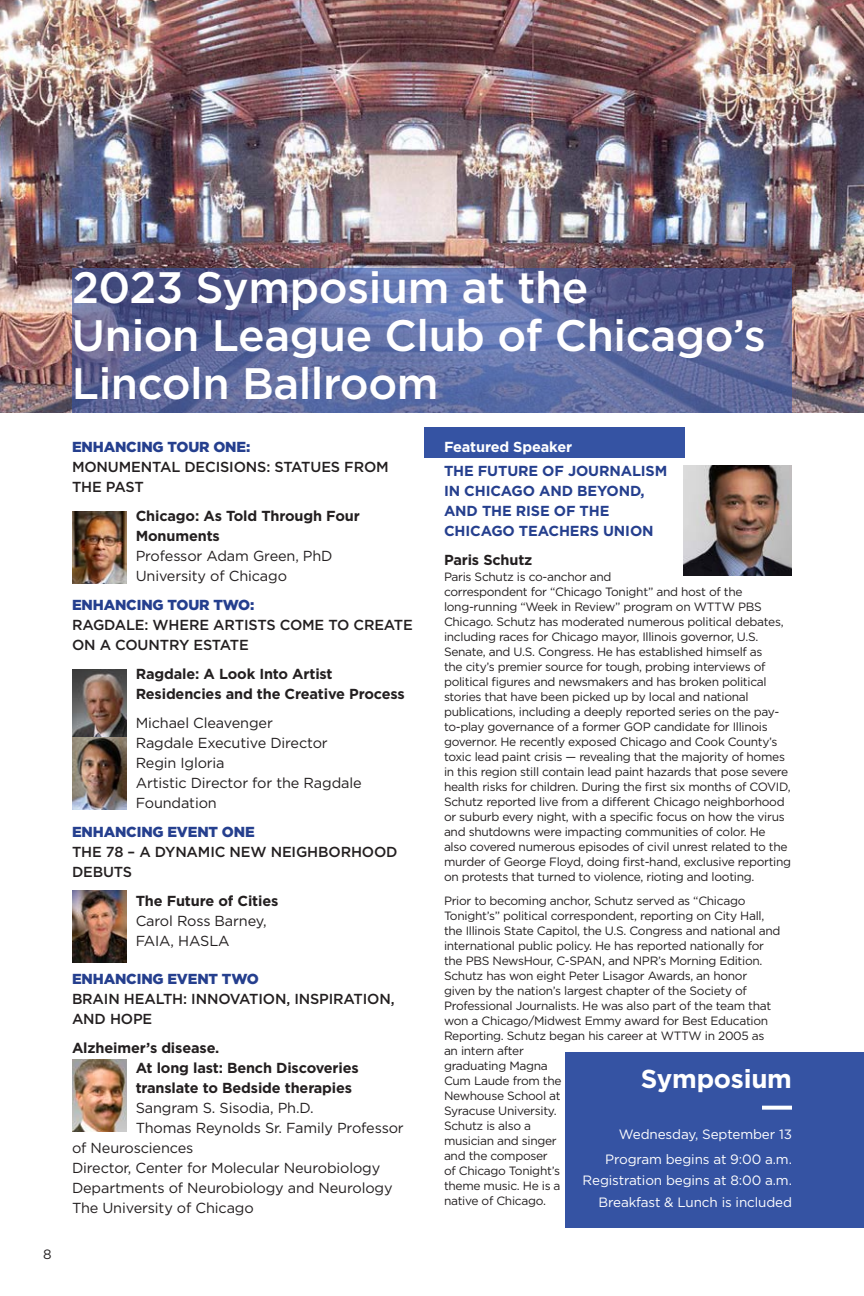
<style>
.page{position:relative;width:864px;height:1296px;background:#fff}
.page>*{position:absolute;margin:0;border:0;box-sizing:border-box;transform-origin:0 0}
.t1{font:500 44px/48px "Gotham";letter-spacing:-.01em;color:#fff}
.t2{font:700 26px "Gotham";letter-spacing:-.01em;color:#fff}
.bodycopy{font:14.4px/20px "Gotham";letter-spacing:-.01em;color:#231f20}
.bodycopy-2{font:500 14.4px/20px "Gotham";letter-spacing:-.01em;color:#231f20}
.bodycopy-3{font:700 14.4px/20px "Gotham";letter-spacing:-.01em;color:#231f20}
.bodycopy-4{font:700 14.4px/20px "Gotham";letter-spacing:-.01em;color:#253f8e}
.bodycopy-5{font:700 14.4px "Gotham";letter-spacing:-.01em;color:#fff}
.t3{font:13.6px/21.6px "Gotham";letter-spacing:-.01em;color:#fff;text-align:right}
.t4{font:13.6px "Gotham";color:#231f20}
.bodycopy-6{font:12px/15px "Gotham";letter-spacing:-.025em;color:#231f20}
.s1{font-weight:900;color:#253f8e}
</style>
<div class="page">
<div style="left:424px;top:427px;width:261px;height:31px;background:#3553a3"></div>
<img style="left:0;top:0;width:864px;height:413px">
<svg style="left:72px;top:268px;width:720px;height:145px;background:#5c679a"></svg>
<div style="left:566px;top:1052px;width:298px;height:175px;background:#3553a3"></div>
<svg style="left:762px;top:1106px;width:30px;height:4px"></svg>
<img style="left:72px;top:511px;width:55px;height:72px">
<img style="left:72px;top:1060px;width:55px;height:72px">
<img style="left:72px;top:669px;width:55px;height:68px">
<img style="left:72px;top:737px;width:55px;height:72px">
<img style="left:72px;top:890px;width:55px;height:72px">
<img style="left:683px;top:465px;width:109px;height:110px">
<p class="t4" style="left:43px;top:1245px;width:10px">8</p>
<p class="t1" style="left:72px;top:263px;width:695px">2023 Symposium at the<br>Union League Club of Chicago’s<br>Lincoln Ballroom</p>
<p class="bodycopy-2" style="left:72px;top:437px;width:318px"><span class="s1">ENHANCING TOUR ONE:<br></span>MONUMENTAL DECISIONS: STATUES FROM<br>THE PAST</p>
<p class="bodycopy-3" style="left:136px;top:506px;width:226px">Chicago: As Told Through Four<br>Monuments</p>
<p class="bodycopy" style="left:136px;top:546px;width:198px">Professor Adam Green, PhD</p>
<p class="bodycopy" style="left:136px;top:566px;width:153px">University of Chicago</p>
<p class="bodycopy-2" style="left:72px;top:595px;width:342px"><span class="s1">ENHANCING TOUR TWO:<br></span>RAGDALE: WHERE ARTISTS COME TO CREATE<br>ON A COUNTRY ESTATE</p>
<p class="bodycopy-3" style="left:136px;top:664px;width:271px">Ragdale: A Look Into Artist<br>Residencies and the Creative Process</p>
<p class="bodycopy" style="left:136px;top:713px;width:139px">Michael Cleavenger</p>
<p class="bodycopy" style="left:136px;top:733px;width:194px">Ragdale Executive Director</p>
<p class="bodycopy" style="left:136px;top:753px;width:91px">Regin Igloria</p>
<p class="bodycopy" style="left:136px;top:773px;width:227px">Artistic Director for the Ragdale<br>Foundation</p>
<p class="bodycopy-2" style="left:72px;top:822px;width:327px"><span class="s1">ENHANCING EVENT ONE<br></span>THE 78 – A DYNAMIC NEW NEIGHBORHOOD<br>DEBUTS</p>
<p class="bodycopy-3" style="left:136px;top:891px;width:144px">The Future of Cities</p>
<p class="bodycopy" style="left:136px;top:911px;width:132px">Carol Ross Barney,<br>FAIA, HASLA</p>
<p class="bodycopy-2" style="left:72px;top:969px;width:324px"><span class="s1">ENHANCING EVENT TWO<br></span>BRAIN HEALTH: INNOVATION, INSPIRATION,<br>AND HOPE</p>
<p class="bodycopy-3" style="left:136px;top:1038px;width:225px;text-indent:-64px">Alzheimer’s disease.<br>At long last: Bench Discoveries translate to Bedside therapies</p>
<p class="bodycopy" style="left:136px;top:1098px;width:179px">Sangram S. Sisodia, Ph.D.</p>
<p class="bodycopy" style="left:136px;top:1118px;width:270px">Thomas Reynolds Sr. Family Professor</p>
<p class="bodycopy" style="left:72px;top:1138px;width:123px">of Neurosciences</p>
<p class="bodycopy" style="left:72px;top:1158px;width:310px">Director, Center for Molecular Neurobiology</p>
<p class="bodycopy" style="left:72px;top:1178px;width:322px">Departments of Neurobiology and Neurology</p>
<p class="bodycopy" style="left:72px;top:1198px;width:183px">The University of Chicago</p>
<p class="bodycopy-5" style="left:444px;top:437px;width:130px">Featured Speaker</p>
<p class="bodycopy-4" style="left:444px;top:461px;width:225px">THE FUTURE OF JOURNALISM<br>IN CHICAGO AND BEYOND,<br>AND THE RISE OF THE<br>CHICAGO TEACHERS UNION</p>
<p class="bodycopy-3" style="left:444px;top:550px;width:90px">Paris Schutz</p>
<p class="bodycopy-6" style="left:444px;top:569px;width:349px">Paris Schutz is co-anchor and<br>correspondent for “Chicago Tonight” and host of the long-running “Week in Review” program on WTTW PBS Chicago. Schutz has moderated numerous political debates, including races for Chicago mayor, Illinois governor, U.S.<br>Senate, and U.S. Congress. He has established himself as<br>the city’s premier source for tough, probing interviews of political figures and newsmakers and has broken political stories that have been picked up by local and national publications, including a deeply reported series on the pay&shy;to-play governance of a former GOP candidate for Illinois governor. He recently exposed Chicago and Cook County’s toxic lead paint crisis — revealing that the majority of homes in this region still contain lead paint hazards that pose severe health risks for children. During the first six months of COVID, Schutz reported live from a different Chicago neighborhood or suburb every night, with a specific focus on how the virus and shutdowns were impacting communities of color. He also covered numerous episodes of civil unrest related to the murder of George Floyd, doing first-hand, exclusive reporting on protests that turned to violence, rioting and looting.</p>
<p class="bodycopy-6" style="left:444px;top:893px;width:338px">Prior to becoming anchor, Schutz served as “Chicago Tonight’s” political correspondent, reporting on City Hall, the Illinois State Capitol, the U.S. Congress and national and international public policy. He has reported nationally for the PBS NewsHour, C-SPAN, and NPR’s Morning Edition.<br>Schutz has won eight Peter Lisagor Awards, an honor given by the nation’s largest chapter of the Society of Professional Journalists. He was also part of the team that won a Chicago/Midwest Emmy award for Best Education Reporting. Schutz began his career at WTTW in 2005 as an intern after<br>graduating Magna<br>Cum Laude from the<br>Newhouse School at<br>Syracuse University.<br>Schutz is also a<br>musician and singer<br>and the composer<br>of Chicago Tonight’s<br>theme music. He is a<br>native of Chicago.</p>
<p class="t2" style="left:641px;top:1062px;width:153px">Symposium</p>
<p class="t3" style="left:619px;top:1123px;width:175px">Wednesday, September 13</p>
<p class="t3" style="left:583px;top:1148px;width:211px">Program begins at 9:00 a.m.<br>Registration begins at 8:00 a.m.<br>Breakfast &amp; Lunch is included</p>
</div>
